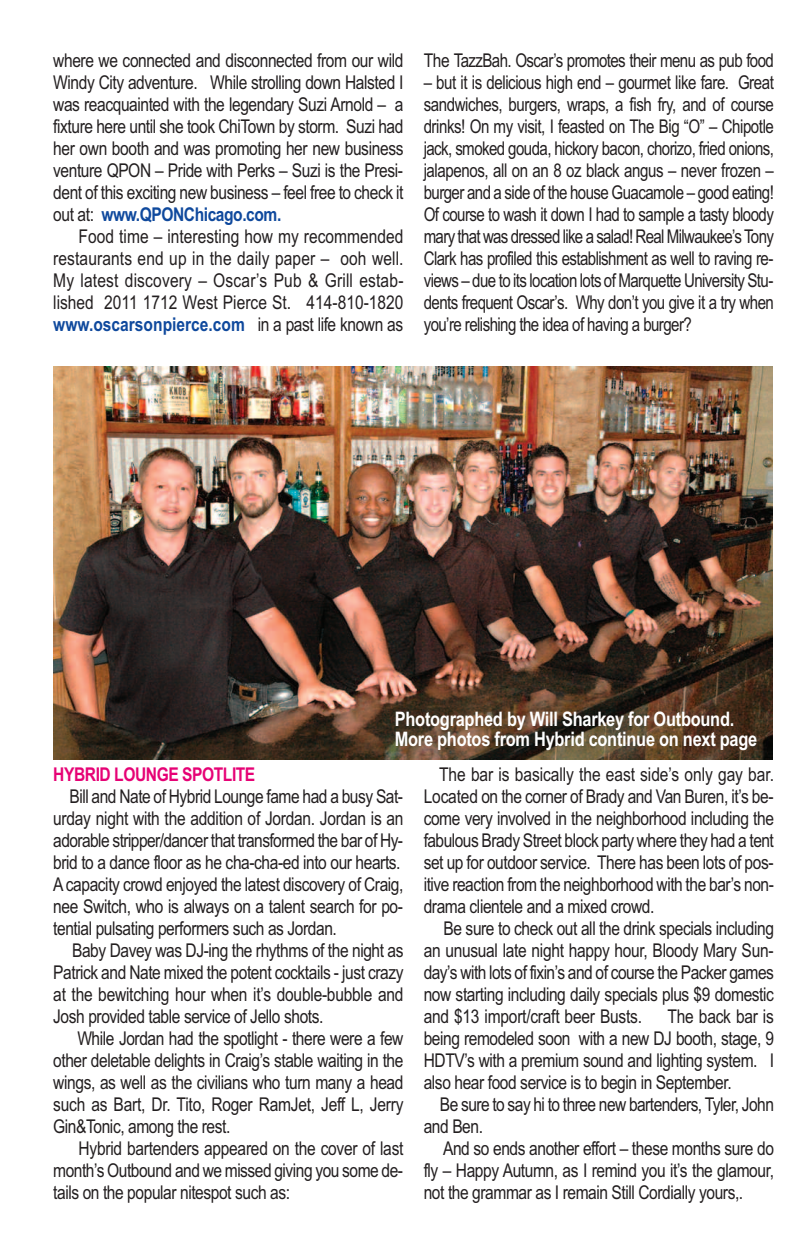
<style>
.page{position:relative;width:810px;height:1260px;background:#fff}
.page>*{position:absolute;margin:0;border:0;box-sizing:border-box;transform-origin:0 0}
.t1{font:20px/20px "Arial Narrow Bold OTF";letter-spacing:-.015em;color:#fff}
.t2{font:19px/22px "Arial Narrow";letter-spacing:-.025em;color:#231f20;text-align:justify}
.t3{font:19px "Arial Narrow Bold OTF";color:#0f499d}
.t4{font:19px "Arial Narrow Bold OTF";letter-spacing:-.025em;color:#0f499d}
.t5{font:19px "Arial Narrow Bold OTF";letter-spacing:-.025em;color:#e60275}
.s1{font-family:"Arial Narrow";color:#231f20}
</style>
<div class="page">
<img style="left:53px;top:366px;width:719px;height:394px">
<p class="t2" style="left:53px;top:50px;width:352px">where we connected and disconnected from our wild Windy City adventure. While strolling down Halsted I was reacquainted with the legendary Suzi Arnold – a fixture here until she took ChiTown by storm. Suzi had her own booth and was promoting her new business venture QPON – Pride with Perks – Suzi is the Presi&shy;dent of this exciting new business – feel free to check it</p>
<p class="t4" style="left:53px;top:203px;width:230px"><span class="s1">out at:</span> www.QPONChicago.com.</p>
<p class="t2" style="left:53px;top:226px;width:352px;text-indent:25px">Food time – interesting how my recommended restaurants end up in the daily paper – ooh well.<br>My latest discovery – Oscar’s Pub &amp; Grill estab&shy;lished 2011 1712 West Pierce St. 414-810-1820</p>
<p class="t3" style="left:53px;top:313px;width:351px">www.oscarsonpierce.com <span class="s1">in a past life known as</span></p>
<p class="t2" style="left:424px;top:50px;width:352px">The TazzBah. Oscar’s promotes their menu as pub food</p>
<p class="t2" style="left:424px;top:72px;width:352px">– but it is delicious high end – gourmet like fare. Great sandwiches, burgers, wraps, a fish fry, and of course drinks! On my visit, I feasted on The Big “O” – Chipotle jack, smoked gouda, hickory bacon, chorizo, fried onions, jalapenos, all on an 8 oz black angus – never frozen – burger and a side of the house Guacamole – good eating!<br>Of course to wash it down I had to sample a tasty bloody mary that was dressed like a salad! Real Milwaukee’sTony Clark has profiled this establishment as well to raving re&shy;views – due to its location lots of Marquette University Stu&shy;dents frequent Oscar’s. Why don’t you give it a try when you’re relishing the idea of having a burger?</p>
<p class="t1" style="left:395px;top:709px;width:364px">Photographed by Will Sharkey for Outbound.<br>More photos from Hybrid continue on next page</p>
<p class="t5" style="left:53px;top:763px;width:204px">HYBRID LOUNGE SPOTLITE</p>
<p class="t2" style="left:53px;top:785px;width:352px;text-align:left;text-indent:16px">Bill and Nate of Hybrid Lounge fame had a busy Sat&shy;urday night with the addition of Jordan. Jordan is an adorable stripper/dancer that transformed the bar of Hy&shy;brid to a dance floor as he cha-cha-ed into our hearts.<br>Acapacity crowd enjoyed the latest discovery of Craig, nee Switch, who is always on a talent search for po&shy;tential pulsating performers such as Jordan.</p>
<p class="t2" style="left:53px;top:939px;width:352px;text-indent:19px">Baby Davey was DJ-ing the rhythms of the night as Patrick and Nate mixed the potent cocktails - just crazy at the bewitching hour when it’s double-bubble and Josh provided table service of Jello shots.</p>
<p class="t2" style="left:53px;top:1027px;width:352px;text-indent:24px">While Jordan had the spotlight - there were a few other deletable delights in Craig’s stable waiting in the wings, as well as the civilians who turn many a head such as Bart, Dr. Tito, Roger RamJet, Jeff L, Jerry Gin&amp;Tonic, among the rest.</p>
<p class="t2" style="left:53px;top:1137px;width:352px;text-indent:25px">Hybrid bartenders appeared on the cover of last month’s Outbound and we missed giving you some de&shy;tails on the popular nitespot such as:</p>
<p class="t2" style="left:424px;top:763px;width:352px;text-indent:15px">The bar is basically the east side’s only gay bar.<br>Located on the corner of Brady and Van Buren, it’s be&shy;come very involved in the neighborhood including the fabulous Brady Street block party where they had a tent set up for outdoor service. There has been lots of pos&shy;itive reaction from the neighborhood with the bar’s non&shy;drama clientele and a mixed crowd.</p>
<p class="t2" style="left:424px;top:917px;width:352px;text-indent:20px">Be sure to check out all the drink specials including an unusual late night happy hour, Bloody Mary Sun&shy;day’s with lots of fixin’s and of course the Packer games now starting including daily specials plus $9 domestic and $13 import/craft beer Busts.</p>
<p class="t2" style="left:424px;top:1005px;width:352px;text-indent:244px">The back bar is being remodeled soon with a new DJ booth, stage, 9<br>HDTV’s with a premium sound and lighting system. I also hear food service is to begin in September.</p>
<p class="t2" style="left:424px;top:1093px;width:352px;text-indent:16px">Be sure to say hi to three new bartenders, Tyler, John and Ben.</p>
<p class="t2" style="left:424px;top:1137px;width:352px;text-indent:19px">And so ends another effort – these months sure do fly – Happy Autumn, as I remind you it’s the glamour, not the grammar as I remain Still Cordially yours,.</p>
</div>
